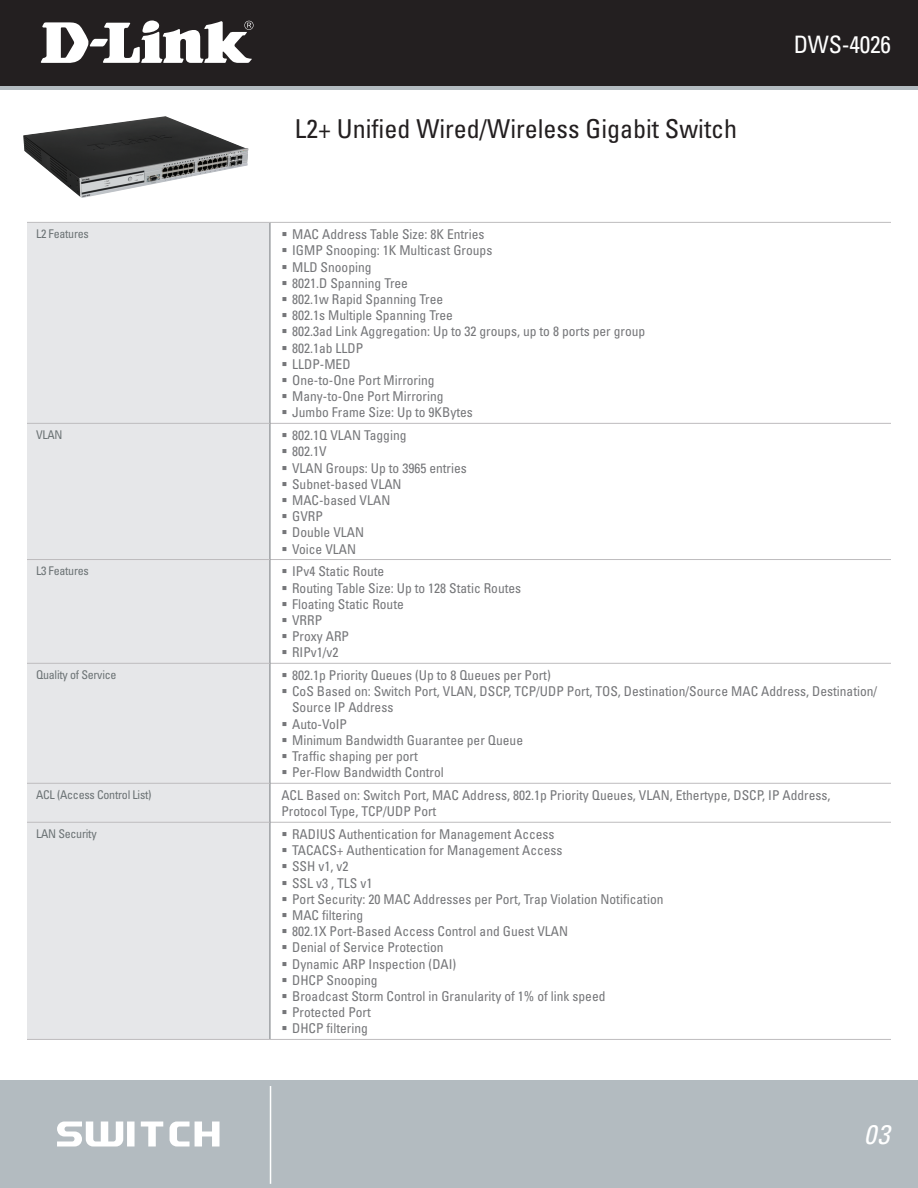
<style>
.page{position:relative;width:918px;height:1188px;background:#fff}
.page>*{position:absolute;margin:0;border:0;box-sizing:border-box;transform-origin:0 0}
.t1{font:italic condensed 27px "Univers";color:#fff}
.t2{font:condensed 26.1px "Univers";color:#231f20}
.t3{font:condensed 24px "Univers";letter-spacing:-.01em;color:#fff}
.t4{font:condensed 13.5px/16.2px "Univers";color:#757679}
.t5{font:condensed 12px "Univers";letter-spacing:-.02em;color:#6c7375}
</style>
<div class="page">
<div style="left:0;top:0;width:918px;height:89px;background:linear-gradient(to right,#b3bbc0,#b3bbc0)"></div>
<div style="left:0;top:1080px;width:918px;height:108px;background:#b3bbc0"></div>
<hr style="left:270px;top:1086px;width:1px;height:98px;background:#fff">
<div style="left:0;top:0;width:918px;height:85px;background:#231f20"></div>
<svg style="left:41px;top:20px;width:213px;height:43px"></svg>
<svg style="left:57px;top:1122px;width:163px;height:25px"></svg>
<img style="left:23px;top:116px;width:142px;height:82px">
<div style="left:27px;top:223px;width:243px;height:816px;background:#e6e7e9"></div>
<hr style="left:270px;top:222px;width:621px;height:1px;background:#bebcbe">
<hr style="left:270px;top:423px;width:621px;height:1px;background:#bebcbe">
<hr style="left:270px;top:559px;width:621px;height:1px;background:#bebcbe">
<hr style="left:270px;top:663px;width:621px;height:1px;background:#bebcbe">
<hr style="left:270px;top:783px;width:621px;height:1px;background:#bebcbe">
<hr style="left:270px;top:822px;width:621px;height:1px;background:#bebcbe">
<hr style="left:270px;top:1039px;width:621px;height:1px;background:#bebcbe">
<hr style="left:270px;top:223px;width:1px;height:200px;background:#74787d">
<hr style="left:270px;top:423px;width:1px;height:137px;background:#74787d">
<hr style="left:270px;top:560px;width:1px;height:103px;background:#74787d">
<hr style="left:270px;top:663px;width:1px;height:120px;background:#74787d">
<hr style="left:270px;top:783px;width:1px;height:39px;background:#74787d">
<hr style="left:270px;top:822px;width:1px;height:217px;background:#74787d">
<hr style="left:27px;top:222px;width:243px;height:1px;background:#bebcbe">
<hr style="left:27px;top:423px;width:243px;height:1px;background:#bebcbe">
<hr style="left:27px;top:559px;width:243px;height:1px;background:#bebcbe">
<hr style="left:27px;top:663px;width:243px;height:1px;background:#bebcbe">
<hr style="left:27px;top:783px;width:243px;height:1px;background:#bebcbe">
<hr style="left:27px;top:822px;width:243px;height:1px;background:#bebcbe">
<hr style="left:27px;top:1039px;width:243px;height:1px;background:#bebcbe">
<h2 class="t2" style="left:295px;top:113px;width:444px">L2+ Unified Wired/Wireless Gigabit Switch</h2>
<h3 class="t3" style="left:794px;top:29px;width:99px">DWS-4026</h3>
<p class="t5" style="left:36px;top:226px;width:54px">L2 Features</p>
<p class="t4" style="left:292px;top:226px;width:355px">MAC Address Table Size: 8K Entries<br>IGMP Snooping: 1K Multicast Groups<br>MLD Snooping<br>8021.D Spanning Tree<br>802.1w Rapid Spanning Tree<br>802.1s Multiple Spanning Tree<br>802.3ad Link Aggregation: Up to 32 groups, up to 8 ports per group<br>802.1ab LLDP<br>LLDP-MED<br>One-to-One Port Mirroring<br>Many-to-One Port Mirroring<br>Jumbo Frame Size: Up to 9KBytes</p>
<p class="t5" style="left:36px;top:427px;width:28px">VLAN</p>
<p class="t4" style="left:292px;top:427px;width:176px">802.1Q VLAN Tagging<br>802.1V<br>VLAN Groups: Up to 3965 entries<br>Subnet-based VLAN<br>MAC-based VLAN<br>GVRP<br>Double VLAN<br>Voice VLAN</p>
<p class="t5" style="left:36px;top:563px;width:54px">L3 Features</p>
<p class="t4" style="left:292px;top:563px;width:231px">IPv4 Static Route<br>Routing Table Size: Up to 128 Static Routes<br>Floating Static Route<br>VRRP<br>Proxy ARP<br>RIPv1/v2</p>
<p class="t5" style="left:36px;top:667px;width:82px">Quality of Service</p>
<p class="t4" style="left:292px;top:667px;width:587px">802.1p Priority Queues (Up to 8 Queues per Port)<br>CoS Based on: Switch Port, VLAN, DSCP, TCP/UDP Port, TOS, Destination/Source MAC Address, Destination/ Source IP Address<br>Auto-VoIP<br>Minimum Bandwidth Guarantee per Queue<br>Traffic shaping per port<br>Per-Flow Bandwidth Control</p>
<p class="t5" style="left:36px;top:787px;width:117px">ACL (Access Control List)</p>
<p class="t4" style="left:281px;top:787px;width:551px">ACL Based on: Switch Port, MAC Address, 802.1p Priority Queues, VLAN, Ethertype, DSCP, IP Address,<br>Protocol Type, TCP/UDP Port</p>
<p class="t5" style="left:36px;top:826px;width:62px">LAN Security</p>
<p class="t4" style="left:292px;top:826px;width:373px">RADIUS Authentication for Management Access<br>TACACS+ Authentication for Management Access<br>SSH v1, v2<br>SSL v3 , TLS v1<br>Port Security: 20 MAC Addresses per Port, Trap Violation Notification<br>MAC filtering<br>802.1X Port-Based Access Control and Guest VLAN<br>Denial of Service Protection<br>Dynamic ARP Inspection (DAI)<br>DHCP Snooping<br>Broadcast Storm Control in Granularity of 1% of link speed<br>Protected Port<br>DHCP filtering</p>
<h1 class="t1" style="left:864px;top:1118px;width:27px">03</h1>
</div>
